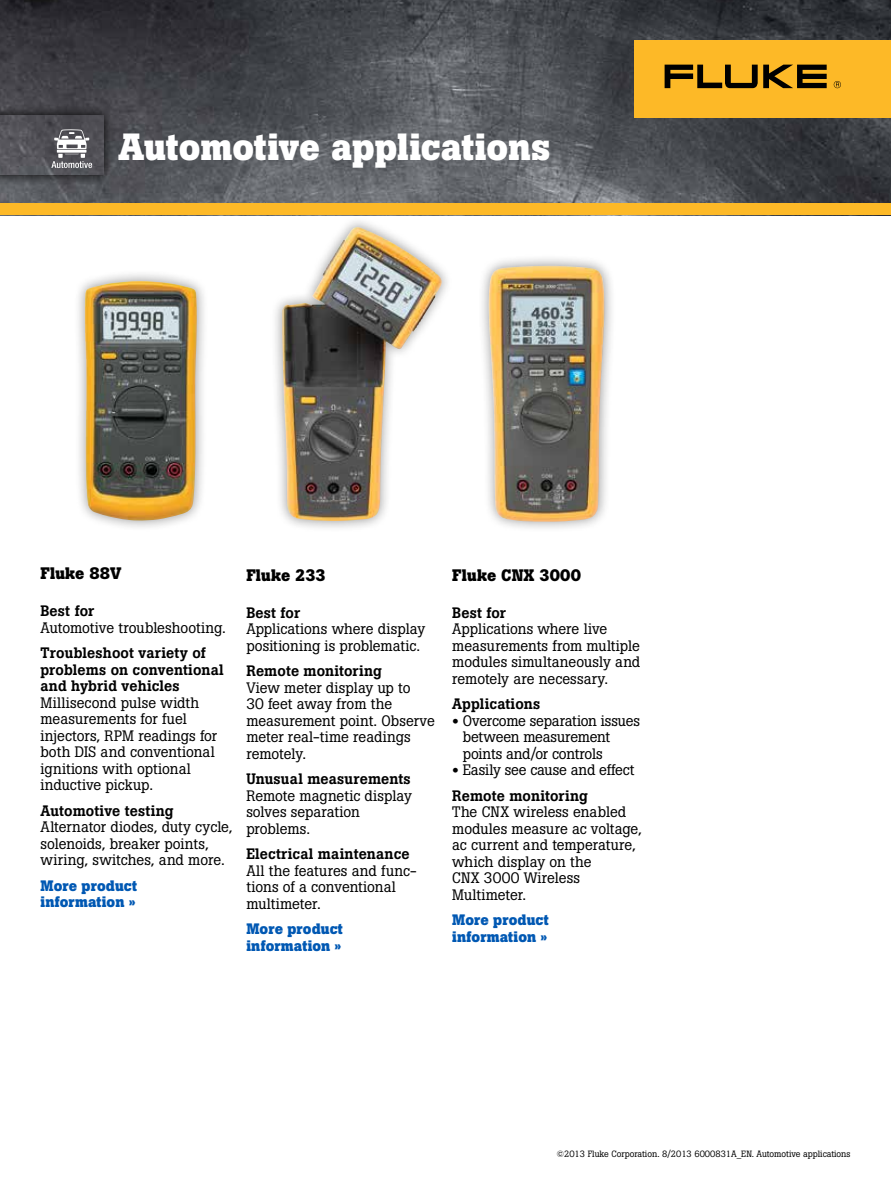
<style>
.page{position:relative;width:891px;height:1188px;background:#fff}
.page>*{position:absolute;margin:0;border:0;box-sizing:border-box;transform-origin:0 0}
.t1{font:700 37.5px "Boton Pro";color:#fff}
.t2{font:700 16.5px "Boton Pro";letter-spacing:.01em;color:#000}
.t3{font:15px/16.5px "Boton Pro";letter-spacing:-.005em;color:#000}
.t4{font:500 15px/16.5px "Boton Pro";letter-spacing:.005em;color:#000}
.t5{font:700 15px/16.5px "Boton Pro";letter-spacing:.005em;color:#0058b3}
.t6{font:9px "Boton Pro";color:#000}
.s1{font-family:"Helvetica Neue LT Std";font-stretch:expanded;font-size:13.5px}
.s2{font-weight:500}
</style>
<div class="page">
<img style="left:0;top:0;width:891px;height:216px">
<svg style="left:0;top:104px;width:115px;height:82px;background:#434348"></svg>
<img style="left:0;top:115px;width:104px;height:60px">
<div style="left:0;top:203px;width:891px;height:12px;background:#fdb927"></div>
<div style="left:73px;top:269px;width:136px;height:263px;background:#000;opacity:.4"></div>
<img style="left:85px;top:281px;width:112px;height:240px">
<div style="left:477px;top:254px;width:139px;height:279px;background:#000;opacity:.4"></div>
<img style="left:489px;top:266px;width:116px;height:256px">
<div style="left:271px;top:216px;width:182px;height:316px;background:#000;opacity:.4"></div>
<img style="left:282px;top:227px;width:160px;height:294px">
<svg style="left:51px;top:129px;width:41px;height:39px"></svg>
<div style="left:634px;top:40px;width:257px;height:78px;background:#fdb927"></div>
<svg style="left:665px;top:65px;width:162px;height:23px"></svg>
<svg style="left:834px;top:81px;width:7px;height:7px"></svg>
<h1 class="t1" style="left:118px;top:123px;width:433px">Automotive applications</h1>
<p class="t2" style="left:40px;top:563px;width:83px">Fluke 88V</p>
<p class="t4" style="left:40px;top:603px;width:55px">Best for</p>
<p class="t3" style="left:40px;top:619px;width:187px">Automotive troubleshooting.</p>
<p class="t4" style="left:40px;top:645px;width:185px">Troubleshoot variety of problems on conventional and hybrid vehicles</p>
<p class="t3" style="left:40px;top:694px;width:178px">Millisecond pulse width measurements for fuel injectors, RPM readings for both DIS and conventional ignitions with optional inductive pickup.</p>
<p class="t4" style="left:40px;top:802px;width:135px">Automotive testing</p>
<p class="t3" style="left:40px;top:819px;width:194px">Alternator diodes, duty cycle, solenoids, breaker points, wiring, switches, and more.</p>
<p class="t5" style="left:40px;top:877px;width:98px">More product information »</p>
<p class="t2" style="left:246px;top:564px;width:81px">Fluke 233</p>
<p class="t4" style="left:246px;top:604px;width:55px">Best for</p>
<p class="t3" style="left:246px;top:621px;width:180px">Applications where display positioning is problematic.</p>
<p class="t4" style="left:246px;top:663px;width:137px">Remote monitoring</p>
<p class="t3" style="left:246px;top:679px;width:190px">View meter display up to<br>30 feet away from the measurement point. Observe meter real-time readings remotely.</p>
<p class="t4" style="left:246px;top:771px;width:166px">Unusual measurements</p>
<p class="t3" style="left:246px;top:787px;width:167px">Remote magnetic display solves separation problems.</p>
<p class="t4" style="left:246px;top:846px;width:165px">Electrical maintenance</p>
<p class="t3" style="left:246px;top:862px;width:172px">All the features and func&shy;tions of a conventional multimeter.</p>
<p class="t5" style="left:246px;top:921px;width:98px">More product information »</p>
<p class="t2" style="left:452px;top:564px;width:130px">Fluke CNX 3000</p>
<p class="t4" style="left:452px;top:604px;width:55px">Best for</p>
<p class="t3" style="left:452px;top:621px;width:190px">Applications where live measurements from multiple modules simultaneously and remotely are necessary.</p>
<p class="t4" style="left:452px;top:696px;width:90px">Applications</p>
<p class="t3" style="left:463px;top:712px;width:179px;text-indent:-11px"><span class="s1">•</span> Overcome separation issues between measurement points and/or controls</p>
<p class="t3" style="left:452px;top:757px;width:184px;line-height:25.5px"><span class="s1">•</span> Easily see cause and effect<br><span class="s2">Remote monitoring</span></p>
<p class="t3" style="left:452px;top:804px;width:191px">The CNX wireless enabled modules measure ac voltage, ac current and temperature, which display on the<br>CNX 3000 Wireless<br>Multimeter.</p>
<p class="t5" style="left:452px;top:912px;width:98px">More product information »</p>
<p class="t6" style="left:557px;top:1148px;width:295px">©2013 Fluke Corporation. 8/2013 6000831A_EN. Automotive applications</p>
</div>
